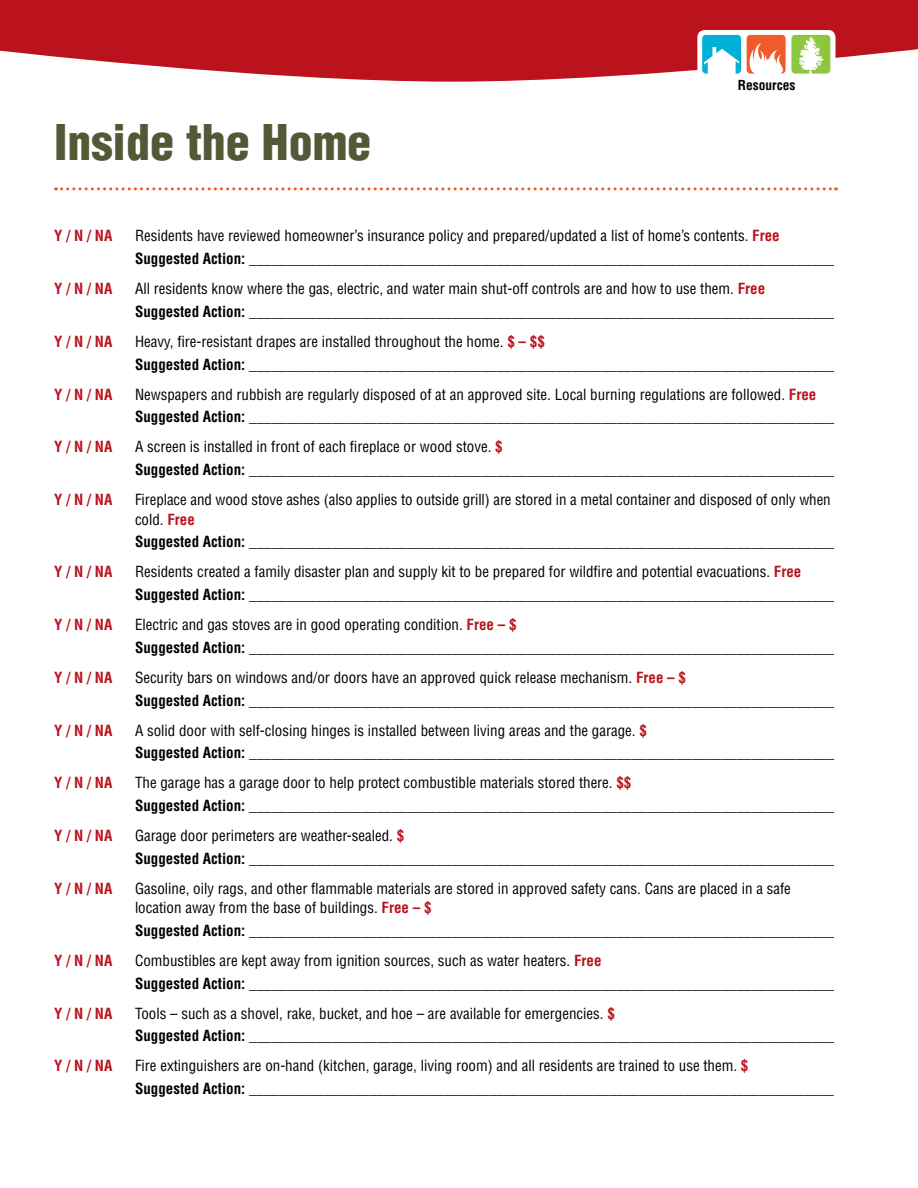
<style>
.page{position:relative;width:918px;height:1188px;background:#fff}
.page>*{position:absolute;margin:0;border:0;box-sizing:border-box;transform-origin:0 0}
.t1{font:900 condensed 48px "Helvetica";color:#535937}
.t2{font:700 condensed 15px/22.8px "Helvetica";color:#000}
.t3{font:condensed 15px/22.8px "Helvetica";color:#000}
.t4{font:700 condensed 15px "Helvetica";color:#ba131d}
.t5{font:700 condensed 13.5px "Helvetica";color:#000}
.s1{font-weight:400}
.s2{color:#ba131d}
.s3{font-weight:700;color:#ba131d}
.s4{font-weight:700}
</style>
<div class="page">
<svg style="left:56px;top:187px;width:781px;height:3px"></svg>
<svg style="left:0;top:0;width:918px;height:82px;background:#c3333c"></svg>
<div style="left:697px;top:30px;width:139px;height:48px;background:#fff;border-radius:7px"></div>
<div style="left:747px;top:35px;width:39px;height:39px;background:#f15a29;border-radius:4px"></div>
<div style="left:702px;top:35px;width:39px;height:39px;background:#00b0d8;border-radius:4px"></div>
<div style="left:791px;top:35px;width:39px;height:39px;background:#8dc63f;border-radius:4px"></div>
<svg style="left:704px;top:47px;width:35px;height:27px"></svg>
<svg style="left:797px;top:37px;width:27px;height:37px"></svg>
<svg style="left:750px;top:43px;width:33px;height:31px"></svg>
<div style="left:757px;top:66px;width:14px;height:8px;background:#fff"></div>
<h1 class="t1" style="left:54px;top:112px;width:319px">Inside the Home</h1>
<p class="t5" style="left:738px;top:76px;width:59px">Resources</p>
<p class="t4" style="left:54px;top:227px;width:60px">Y / N / NA</p>
<p class="t2" style="left:135px;top:225px;width:701px"><span class="s1">Residents have reviewed homeowner’s insurance policy and prepared/updated a list of home’s contents.</span> <span class="s2">Free<br></span>Suggested Action: ______________________________________________________________________________</p>
<p class="t4" style="left:54px;top:279px;width:60px">Y / N / NA</p>
<p class="t2" style="left:135px;top:277px;width:701px"><span class="s1">All residents know where the gas, electric, and water main shut-off controls are and how to use them.</span> <span class="s2">Free<br></span>Suggested Action: ______________________________________________________________________________</p>
<p class="t4" style="left:54px;top:332px;width:60px">Y / N / NA</p>
<p class="t2" style="left:135px;top:330px;width:701px"><span class="s1">Heavy, fire-resistant drapes are installed throughout the home.</span> <span class="s2">$ – $$<br></span>Suggested Action: ______________________________________________________________________________</p>
<p class="t4" style="left:54px;top:385px;width:60px">Y / N / NA</p>
<p class="t3" style="left:135px;top:383px;width:701px">Newspapers and rubbish are regularly disposed of at an approved site. Local burning regulations are followed. <span class="s3">Free<br></span><span class="s4">Suggested Action: ______________________________________________________________________________</span></p>
<p class="t4" style="left:54px;top:438px;width:60px">Y / N / NA</p>
<p class="t2" style="left:135px;top:435px;width:701px"><span class="s1">A screen is installed in front of each fireplace or wood stove.</span> <span class="s2">$<br></span>Suggested Action: ______________________________________________________________________________</p>
<p class="t4" style="left:54px;top:490px;width:60px">Y / N / NA</p>
<p class="t3" style="left:135px;top:490px;width:697px;line-height:19.5px">Fireplace and wood stove ashes (also applies to outside grill) are stored in a metal container and disposed of only when cold. <span class="s3">Free</span></p>
<p class="t2" style="left:135px;top:530px;width:701px">Suggested Action: ______________________________________________________________________________</p>
<p class="t4" style="left:54px;top:562px;width:60px">Y / N / NA</p>
<p class="t3" style="left:135px;top:560px;width:701px">Residents created a family disaster plan and supply kit to be prepared for wildfire and potential evacuations. <span class="s3">Free<br></span><span class="s4">Suggested Action: ______________________________________________________________________________</span></p>
<p class="t4" style="left:54px;top:615px;width:60px">Y / N / NA</p>
<p class="t2" style="left:135px;top:613px;width:701px"><span class="s1">Electric and gas stoves are in good operating condition.</span> <span class="s2">Free – $<br></span>Suggested Action: ______________________________________________________________________________</p>
<p class="t4" style="left:54px;top:668px;width:60px">Y / N / NA</p>
<p class="t2" style="left:135px;top:666px;width:701px"><span class="s1">Security bars on windows and/or doors have an approved quick release mechanism.</span> <span class="s2">Free – $<br></span>Suggested Action: ______________________________________________________________________________</p>
<p class="t4" style="left:54px;top:721px;width:60px">Y / N / NA</p>
<p class="t2" style="left:135px;top:719px;width:701px"><span class="s1">A solid door with self-closing hinges is installed between living areas and the garage.</span> <span class="s2">$<br></span>Suggested Action: ______________________________________________________________________________</p>
<p class="t4" style="left:54px;top:773px;width:60px">Y / N / NA</p>
<p class="t2" style="left:135px;top:771px;width:701px"><span class="s1">The garage has a garage door to help protect combustible materials stored there.</span> <span class="s2">$$<br></span>Suggested Action: ______________________________________________________________________________</p>
<p class="t4" style="left:54px;top:826px;width:60px">Y / N / NA</p>
<p class="t2" style="left:135px;top:824px;width:701px"><span class="s1">Garage door perimeters are weather-sealed.</span> <span class="s2">$<br></span>Suggested Action: ______________________________________________________________________________</p>
<p class="t4" style="left:54px;top:879px;width:60px">Y / N / NA</p>
<p class="t3" style="left:135px;top:878px;width:657px;line-height:19.5px">Gasoline, oily rags, and other flammable materials are stored in approved safety cans. Cans are placed in a safe location away from the base of buildings. <span class="s3">Free – $</span></p>
<p class="t2" style="left:135px;top:919px;width:701px">Suggested Action: ______________________________________________________________________________</p>
<p class="t4" style="left:54px;top:951px;width:60px">Y / N / NA</p>
<p class="t2" style="left:135px;top:949px;width:701px"><span class="s1">Combustibles are kept away from ignition sources, such as water heaters.</span> <span class="s2">Free<br></span>Suggested Action: ______________________________________________________________________________</p>
<p class="t4" style="left:54px;top:1004px;width:60px">Y / N / NA</p>
<p class="t2" style="left:135px;top:1002px;width:701px"><span class="s1">Tools – such as a shovel, rake, bucket, and hoe – are available for emergencies.</span> <span class="s2">$<br></span>Suggested Action: ______________________________________________________________________________</p>
<p class="t4" style="left:54px;top:1056px;width:60px">Y / N / NA</p>
<p class="t2" style="left:135px;top:1054px;width:700px"><span class="s1">Fire extinguishers are on-hand (kitchen, garage, living room) and all residents are trained to use them.</span> <span class="s2">$<br></span>Suggested Action: ______________________________________________________________________________</p>
</div>
